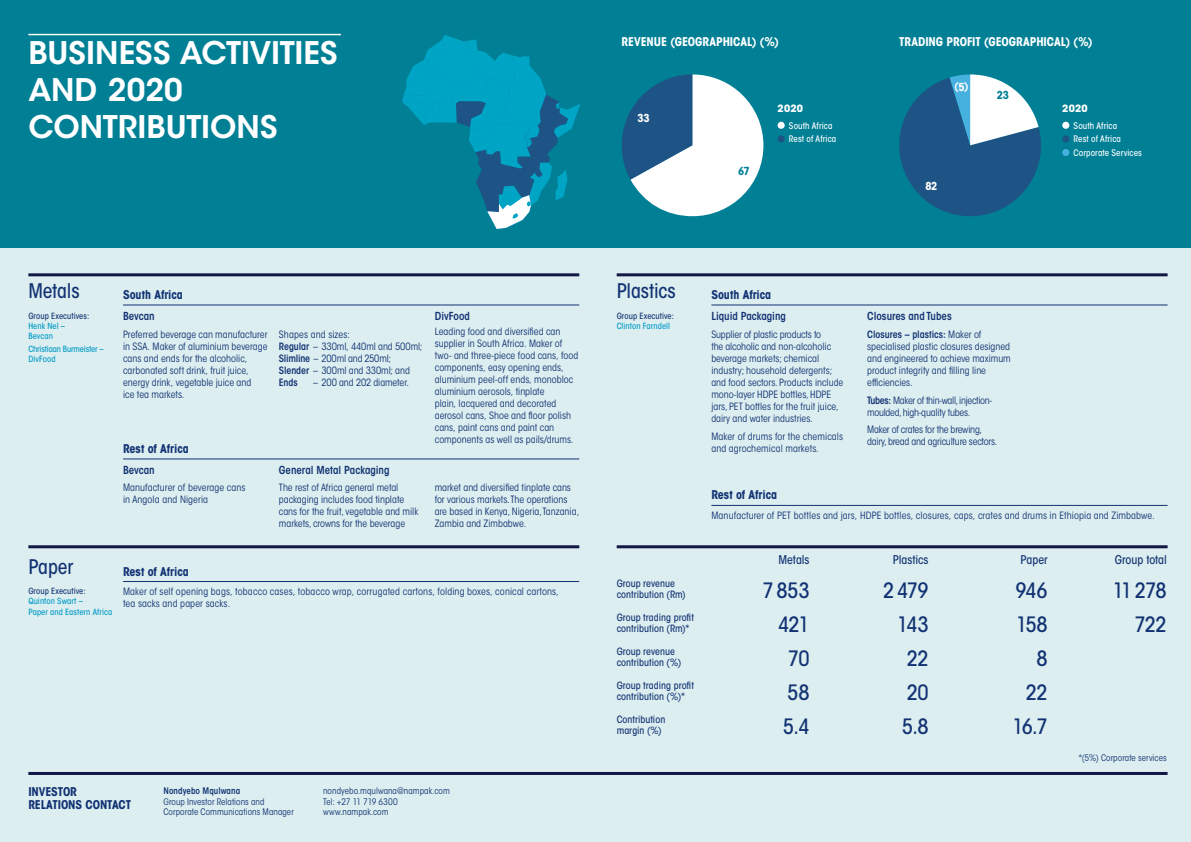
<style>
.page{position:relative;width:1191px;height:842px;background:#fff}
.page>*{position:absolute;margin:0;border:0;box-sizing:border-box;transform-origin:0 0}
.t1{font:600 31px/37.2px "ITC Avant Garde Std";color:#fff}
.t2{font:500 condensed 21px "ITC Avant Garde Std";letter-spacing:-.03em;color:#123274}
.t3{font:500 condensed 20px "ITC Avant Garde Std";letter-spacing:-.01em;color:#123274}
.t4{font:700 condensed 12px/13px "ITC Avant Garde Std";letter-spacing:-.005em;color:#123274}
.t5{font:700 condensed 12px "ITC Avant Garde Std";letter-spacing:-.005em;color:#fff}
.t6{font:500 condensed 12px "ITC Avant Garde Std";letter-spacing:-.005em;color:#123274}
.t7{font:600 condensed 11px "ITC Avant Garde Std";color:#123274}
.t8{font:700 condensed 11px "ITC Avant Garde Std";color:#fff}
.t9{font:700 condensed 11px "ITC Avant Garde Std";color:#007f95}
.t10{font:condensed 10px/12px "ITC Avant Garde Std";color:#123274}
.t11{font:500 condensed 10px/11px "ITC Avant Garde Std";letter-spacing:.005em;color:#123274}
.t12{font:condensed 10px/12px "ITC Avant Garde Std";letter-spacing:-.02em;color:#123274}
.t13{font:condensed 10px/12px "ITC Avant Garde Std";letter-spacing:-.03em;color:#123274}
.t14{font:700 10px "ITC Avant Garde Std";letter-spacing:.02em;color:#fff}
.t15{font:condensed 9px/10.8px "ITC Avant Garde Std";letter-spacing:.005em;color:#123274}
.t16{font:500 condensed 9px/13.6px "ITC Avant Garde Std";letter-spacing:.01em;color:#fff}
.t17{font:600 condensed 9px "ITC Avant Garde Std";letter-spacing:.01em;color:#123274}
.t18{font:500 condensed 8.5px/10.2px "ITC Avant Garde Std";letter-spacing:.01em;color:#009ac7}
.t19{font:500 condensed 8.5px "ITC Avant Garde Std";letter-spacing:.01em;color:#123274}
.t20{font:500 condensed 8.5px/10.2px "ITC Avant Garde Std";letter-spacing:-.015em;color:#009ac7}
.s1{font-weight:600}
</style>
<div class="page">
<div style="left:0;top:0;width:1191px;height:248px;background:#007f95"></div>
<div style="left:0;top:248px;width:1191px;height:594px;background:#dceeef"></div>
<hr style="left:28px;top:34px;width:313px;height:1px;background:#fff">
<svg style="left:402px;top:35px;width:178px;height:194px"></svg>
<div style="left:1062px;top:122px;width:7px;height:7px;background:#fff;border-radius:50%"></div>
<div style="left:1062px;top:135px;width:7px;height:7px;background:#1e5485;border-radius:50%"></div>
<div style="left:1062px;top:149px;width:7px;height:7px;background:#46b0df;border-radius:50%"></div>
<hr style="left:123px;top:581px;width:456px;height:1px;background:#123274">
<hr style="left:28px;top:545px;width:551px;height:3px;background:#121746">
<hr style="left:28px;top:772px;width:1139px;height:3px;background:#121746">
<hr style="left:616px;top:545px;width:551px;height:3px;background:#121746">
<div style="left:777px;top:122px;width:7px;height:7px;background:#fff;border-radius:50%"></div>
<div style="left:777px;top:135px;width:7px;height:7px;background:#1e5485;border-radius:50%"></div>
<hr style="left:123px;top:305px;width:456px;height:1px;background:#123274">
<hr style="left:123px;top:459px;width:456px;height:1px;background:#123274">
<hr style="left:711px;top:505px;width:456px;height:1px;background:#123274">
<hr style="left:711px;top:305px;width:456px;height:1px;background:#123274">
<hr style="left:616px;top:273px;width:551px;height:3px;background:#121746">
<hr style="left:28px;top:273px;width:551px;height:3px;background:#121746">
<svg style="left:621px;top:74px;width:142px;height:142px"></svg>
<svg style="left:899px;top:74px;width:142px;height:143px"></svg>
<h1 class="t1" style="left:28px;top:34px;width:311px">BUSINESS ACTIVITIES<br>AND 2020<br>CONTRIBUTIONS</h1>
<p class="t5" style="left:621px;top:34px;width:159px">REVENUE (GEOGRAPHICAL) (%)</p>
<p class="t5" style="left:899px;top:34px;width:195px">TRADING PROFIT (GEOGRAPHICAL) (%)</p>
<p class="t8" style="left:954px;top:79px;width:15px">(5)</p>
<p class="t9" style="left:997px;top:88px;width:13px">23</p>
<p class="t14" style="left:777px;top:102px;width:27px">2020</p>
<p class="t16" style="left:789px;top:119px;width:49px">South Africa<br>Rest of Africa</p>
<p class="t14" style="left:1062px;top:102px;width:27px">2020</p>
<p class="t16" style="left:1073px;top:119px;width:70px">South Africa<br>Rest of Africa<br>Corporate Services</p>
<p class="t8" style="left:637px;top:110px;width:13px">33</p>
<h3 class="t3" style="left:28px;top:279px;width:53px">Metals</h3>
<p class="t4" style="left:123px;top:288px;width:61px">South Africa</p>
<p class="t7" style="left:123px;top:310px;width:33px">Bevcan</p>
<p class="t10" style="left:123px;top:328px;width:146px">Preferred beverage can manufacturer in SSA. Maker of aluminium beverage cans and ends for the alcoholic, carbonated soft drink, fruit juice, energy drink, vegetable juice and<br>ice tea markets.</p>
<p class="t10" style="left:279px;top:328px;width:145px">Shapes and sizes:<br><span class="s1">Regular</span> – 330ml, 440ml and 500ml;<br><span class="s1">Slimline</span> – 200ml and 250ml;<br><span class="s1">Slender</span> – 300ml and 330ml; and<br><span class="s1">Ends</span></p>
<p class="t19" style="left:28px;top:310px;width:62px">Group Executives:</p>
<p class="t18" style="left:28px;top:321px;width:38px">Henk Nel –<br>Bevcan</p>
<p class="t20" style="left:28px;top:344px;width:77px">Christiaan Burmeister –<br>DivFood</p>
<p class="t7" style="left:435px;top:310px;width:37px">DivFood</p>
<p class="t10" style="left:435px;top:326px;width:145px">Leading food and diversified can supplier in South Africa. Maker of two- and three-piece food cans, food components, easy opening ends, aluminium peel-off ends, monobloc aluminium aerosols, tinplate<br>plain, lacquered and decorated aerosol cans, Shoe and floor polish cans, paint cans and paint can components as well as pails/drums.</p>
<p class="t10" style="left:313px;top:376px;width:97px">– 200 and 202 diameter.</p>
<p class="t4" style="left:123px;top:442px;width:67px">Rest of Africa</p>
<p class="t7" style="left:123px;top:463px;width:33px">Bevcan</p>
<p class="t10" style="left:123px;top:482px;width:124px">Manufacturer of beverage cans in Angola and Nigeria</p>
<p class="t7" style="left:279px;top:463px;width:112px">General Metal Packaging</p>
<p class="t10" style="left:279px;top:482px;width:141px">The rest of Africa general metal packaging includes food tinplate cans for the fruit, vegetable and milk markets, crowns for the beverage</p>
<p class="t10" style="left:435px;top:482px;width:146px">market and diversified tinplate cans for various markets. The operations are based in Kenya, Nigeria, Tanzania, Zambia and Zimbabwe.</p>
<h3 class="t3" style="left:28px;top:554px;width:46px">Paper</h3>
<p class="t4" style="left:123px;top:565px;width:67px">Rest of Africa</p>
<p class="t10" style="left:123px;top:586px;width:437px">Maker of self opening bags, tobacco cases, tobacco wrap, corrugated cartons, folding boxes, conical cartons, tea sacks and paper sacks.</p>
<p class="t19" style="left:28px;top:586px;width:59px">Group Executive:</p>
<p class="t18" style="left:28px;top:596px;width:85px">Quinton Swart –<br>Paper and Eastern Africa</p>
<p class="t4" style="left:28px;top:785px;width:104px">INVESTOR<br>RELATIONS CONTACT</p>
<p class="t17" style="left:163px;top:785px;width:78px">Nondyebo Mqulwana</p>
<p class="t15" style="left:163px;top:796px;width:132px">Group Investor Relations and<br>Corporate Communications Manager</p>
<p class="t15" style="left:323px;top:785px;width:128px">nondyebo.mqulwana@nampak.com<br>Tel: +27 11 719 6300 www.nampak.com</p>
<p class="t9" style="left:738px;top:164px;width:13px">67</p>
<p class="t8" style="left:925px;top:179px;width:13px">82</p>
<h3 class="t3" style="left:616px;top:279px;width:61px">Plastics</h3>
<p class="t4" style="left:711px;top:288px;width:61px">South Africa</p>
<p class="t7" style="left:711px;top:310px;width:76px">Liquid Packaging</p>
<p class="t10" style="left:711px;top:328px;width:133px">Supplier of plastic products to<br>the alcoholic and non-alcoholic beverage markets; chemical industry; household detergents; and food sectors. Products include mono-layer HDPE bottles, HDPE jars, PET bottles for the fruit juice, dairy and water industries.</p>
<p class="t10" style="left:711px;top:430px;width:133px">Maker of drums for the chemicals and agrochemical markets.</p>
<p class="t19" style="left:616px;top:310px;width:59px">Group Executive:</p>
<p class="t18" style="left:616px;top:321px;width:55px">Clinton Farndell</p>
<p class="t7" style="left:867px;top:310px;width:86px">Closures and Tubes</p>
<p class="t10" style="left:867px;top:328px;width:145px"><span class="s1">Closures – plastics:</span> Maker of specialised plastic closures designed and engineered to achieve maximum product integrity and filling line efficiencies.</p>
<p class="t13" style="left:867px;top:394px;width:126px"><span class="s1">Tubes:</span> Maker of thin-wall, injection&shy;moulded, high-quality tubes.</p>
<p class="t12" style="left:867px;top:424px;width:132px">Maker of crates for the brewing, dairy, bread and agriculture sectors.</p>
<p class="t4" style="left:711px;top:488px;width:67px">Rest of Africa</p>
<p class="t10" style="left:711px;top:510px;width:445px">Manufacturer of PET bottles and jars, HDPE bottles, closures, caps, crates and drums in Ethiopia and Zimbabwe.</p>
<p class="t6" style="left:778px;top:553px;width:32px">Metals</p>
<p class="t6" style="left:893px;top:553px;width:37px">Plastics</p>
<p class="t6" style="left:1020px;top:553px;width:29px">Paper</p>
<p class="t6" style="left:1114px;top:553px;width:53px">Group total</p>
<p class="t11" style="left:616px;top:578px;width:71px">Group revenue contribution (Rm)</p>
<h2 class="t2" style="left:762px;top:578px;width:48px">7853</h2>
<h2 class="t2" style="left:883px;top:578px;width:47px">2 479</h2>
<h2 class="t2" style="left:1015px;top:578px;width:34px">946</h2>
<h2 class="t2" style="left:1112px;top:578px;width:56px">11 278</h2>
<p class="t11" style="left:616px;top:612px;width:79px">Group trading profit contribution (Rm)*</p>
<h2 class="t2" style="left:778px;top:612px;width:33px">421</h2>
<h2 class="t2" style="left:897px;top:612px;width:33px">143</h2>
<h2 class="t2" style="left:1016px;top:612px;width:33px">158</h2>
<h2 class="t2" style="left:1134px;top:612px;width:34px">722</h2>
<p class="t11" style="left:616px;top:646px;width:66px">Group revenue contribution (%)</p>
<h2 class="t2" style="left:788px;top:646px;width:23px">70</h2>
<h2 class="t2" style="left:906px;top:646px;width:23px">22</h2>
<h2 class="t2" style="left:1036px;top:646px;width:13px">8</h2>
<p class="t11" style="left:616px;top:680px;width:79px">Group trading profit contribution (%)*</p>
<h2 class="t2" style="left:787px;top:680px;width:24px">58</h2>
<h2 class="t2" style="left:906px;top:680px;width:23px">20</h2>
<h2 class="t2" style="left:1025px;top:680px;width:23px">22</h2>
<p class="t11" style="left:616px;top:714px;width:50px">Contribution margin (%)</p>
<h2 class="t2" style="left:783px;top:714px;width:28px">5.4</h2>
<h2 class="t2" style="left:902px;top:714px;width:28px">5.8</h2>
<h2 class="t2" style="left:1012px;top:714px;width:37px">16.7</h2>
<p class="t15" style="left:1078px;top:752px;width:90px">*(5%) Corporate services</p>
</div>
